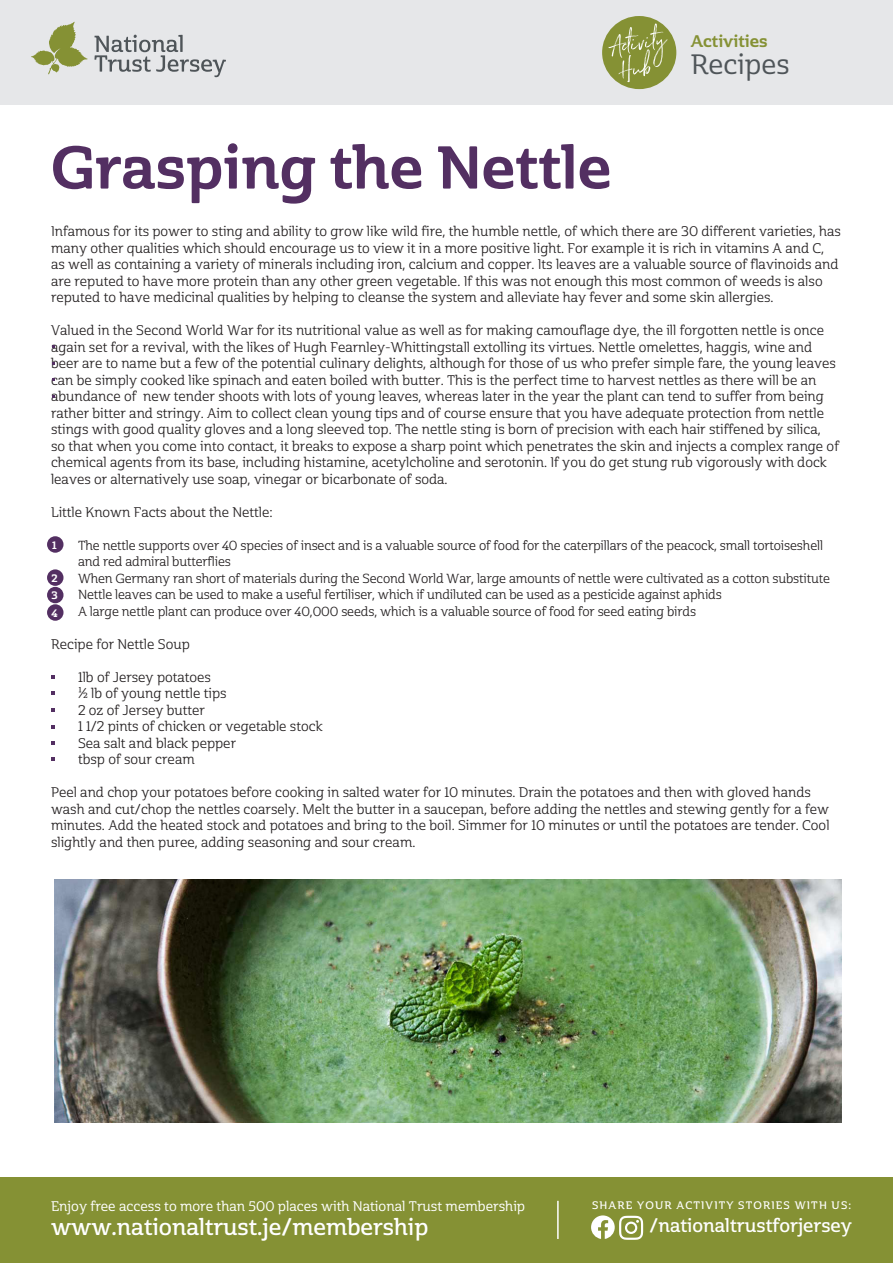
<style>
.page{position:relative;width:893px;height:1263px;background:#fff}
.page>*{position:absolute;margin:0;border:0;box-sizing:border-box;transform-origin:0 0}
.t1{font:58.5px "Cabrito Semi Nor Bol";color:#532f62}
.t2{font:27.15px "Cabrito Semi Nor Med";color:#4f5559}
.t3{font:22.5px "Cabrito Semi Nor Dem";color:#fff}
.t4{font:18.3px "Cabrito Semi Nor Dem";color:#fff}
.t5{font:16.35px "Cabrito Semi Nor Bol";color:#859134}
.t6{font:13.5px/16.5px "Cabrito Semi Nor Reg";color:#231f20}
.t7{font:13.5px "Cabrito Semi Nor Med";color:#fff}
.t8{font:12.75px/16.5px "Cabrito Semi Nor Reg";letter-spacing:-.01em;color:#231f20}
.t9{font:10.65px "Cabrito Semi Nor Dem";letter-spacing:.11em;color:#fff}
.t10{font:10.5px "Cabrito Semi Nor Bol";color:#fff}
</style>
<div class="page">
<div style="left:0;top:0;width:893px;height:104px;background:#e6e7e9"></div>
<svg style="left:31px;top:21px;width:57px;height:53px"></svg>
<svg style="left:94px;top:35px;width:132px;height:42px"></svg>
<div style="left:0;top:1178px;width:893px;height:85px;background:#859134"></div>
<div style="left:602px;top:16px;width:74px;height:73px;background:#859134;border-radius:50%"></div>
<svg style="left:608px;top:23px;width:60px;height:59px"></svg>
<hr style="left:557px;top:1201px;width:2px;height:38px;background:#fff">
<svg style="left:591px;top:1215px;width:52px;height:25px"></svg>
<img style="left:55px;top:879px;width:787px;height:244px">
<svg style="left:52px;top:691px;width:3px;height:4px"></svg>
<svg style="left:52px;top:708px;width:3px;height:4px"></svg>
<svg style="left:52px;top:757px;width:3px;height:4px"></svg>
<div style="left:47px;top:536px;width:17px;height:17px;background:#532f62;border-radius:50%"></div>
<div style="left:47px;top:569px;width:17px;height:17px;background:#532f62;border-radius:50%"></div>
<div style="left:47px;top:587px;width:17px;height:16px;background:#532f62;border-radius:50%"></div>
<div style="left:47px;top:604px;width:17px;height:17px;background:#532f62;border-radius:50%"></div>
<p class="t5" style="left:691px;top:31px;width:79px">Activities</p>
<p class="t2" style="left:691px;top:48px;width:100px">Recipes</p>
<p class="t1" style="left:51px;top:131px;width:562px">Grasping the Nettle</p>
<p class="t6" style="left:51px;top:223px;width:791px">Infamous for its power to sting and ability to grow like wild fire, the humble nettle, of which there are 30 different varieties, has many other qualities which should encourage us to view it in a more positive light. For example it is rich in vitamins A and C, as well as containing a variety of minerals including iron, calcium and copper. Its leaves are a valuable source of flavinoids and are reputed to have more protein than any other green vegetable. If this was not enough this most common of weeds is also reputed to have medicinal qualities by helping to cleanse the system and alleviate hay fever and some skin allergies.</p>
<p class="t6" style="left:51px;top:322px;width:789px">Valued in the Second World War for its nutritional value as well as for making camouflage dye, the ill forgotten nettle is once again set for a revival, with the likes of Hugh Fearnley-Whittingstall extolling its virtues. Nettle omelettes, haggis, wine and beer are to name but a few of the potential culinary delights, although for those of us who prefer simple fare, the young leaves can be simply cooked like spinach and eaten boiled with butter. This is the perfect time to harvest nettles as there will be an abundance of new tender shoots with lots of young leaves, whereas later in the year the plant can tend to suffer from being rather bitter and stringy. Aim to collect clean young tips and of course ensure that you have adequate protection from nettle stings with good quality gloves and a long sleeved top. The nettle sting is born of precision with each hair stiffened by silica,<br>so that when you come into contact, it breaks to expose a sharp point which penetrates the skin and injects a complex range of chemical agents from its base, including histamine, acetylcholine and serotonin. If you do get stung rub vigorously with dock leaves or alternatively use soap, vinegar or bicarbonate of soda.</p>
<p class="t6" style="left:51px;top:504px;width:223px">Little Known Facts about the Nettle:</p>
<p class="t8" style="left:78px;top:537px;width:747px;text-indent:-27px">1. The nettle supports over 40 species of insect and is a valuable source of food for the caterpillars of the peacock, small tortoiseshell and red admiral butterflies</p>
<p class="t8" style="left:51px;top:570px;width:780px">2. When Germany ran short of materials during the Second World War, large amounts of nettle were cultivated as a cotton substitute</p>
<p class="t8" style="left:51px;top:587px;width:672px">3. Nettle leaves can be used to make a useful fertiliser, which if undiluted can be used as a pesticide against aphids</p>
<p class="t8" style="left:51px;top:603px;width:647px">4. A large nettle plant can produce over 40,000 seeds, which is a valuable source of food for seed eating birds</p>
<p class="t6" style="left:51px;top:636px;width:140px">Recipe for Nettle Soup</p>
<p class="t6" style="left:51px;top:669px;width:162px">• 1lb of Jersey potatoes</p>
<p class="t6" style="left:51px;top:685px;width:177px">• ½ lb of young nettle tips</p>
<p class="t6" style="left:51px;top:702px;width:156px">• 2 oz of Jersey butter</p>
<p class="t6" style="left:51px;top:718px;width:273px">• 1 1/2 pints of chicken or vegetable stock</p>
<p class="t6" style="left:51px;top:735px;width:187px">• Sea salt and black pepper</p>
<p class="t6" style="left:51px;top:751px;width:145px">• tbsp of sour cream</p>
<p class="t6" style="left:51px;top:784px;width:780px">Peel and chop your potatoes before cooking in salted water for 10 minutes. Drain the potatoes and then with gloved hands wash and cut/chop the nettles coarsely. Melt the butter in a saucepan, before adding the nettles and stewing gently for a few minutes. Add the heated stock and potatoes and bring to the boil. Simmer for 10 minutes or until the potatoes are tender. Cool slightly and then puree, adding seasoning and sour cream.</p>
<p class="t10" style="left:52px;top:538px;width:6px">1</p>
<p class="t10" style="left:51px;top:571px;width:8px">2</p>
<p class="t10" style="left:51px;top:589px;width:8px">3</p>
<p class="t10" style="left:51px;top:606px;width:8px">4</p>
<p class="t7" style="left:51px;top:1198px;width:476px">Enjoy free access to more than 500 places with National Trust membership</p>
<p class="t3" style="left:51px;top:1214px;width:379px">www.nationaltrust.je/membership</p>
<p class="t9" style="left:592px;top:1198px;width:261px">SHARE YOUR ACTIVITY STORIES WITH US:</p>
<p class="t4" style="left:650px;top:1215px;width:204px">/nationaltrustforjersey</p>
</div>
